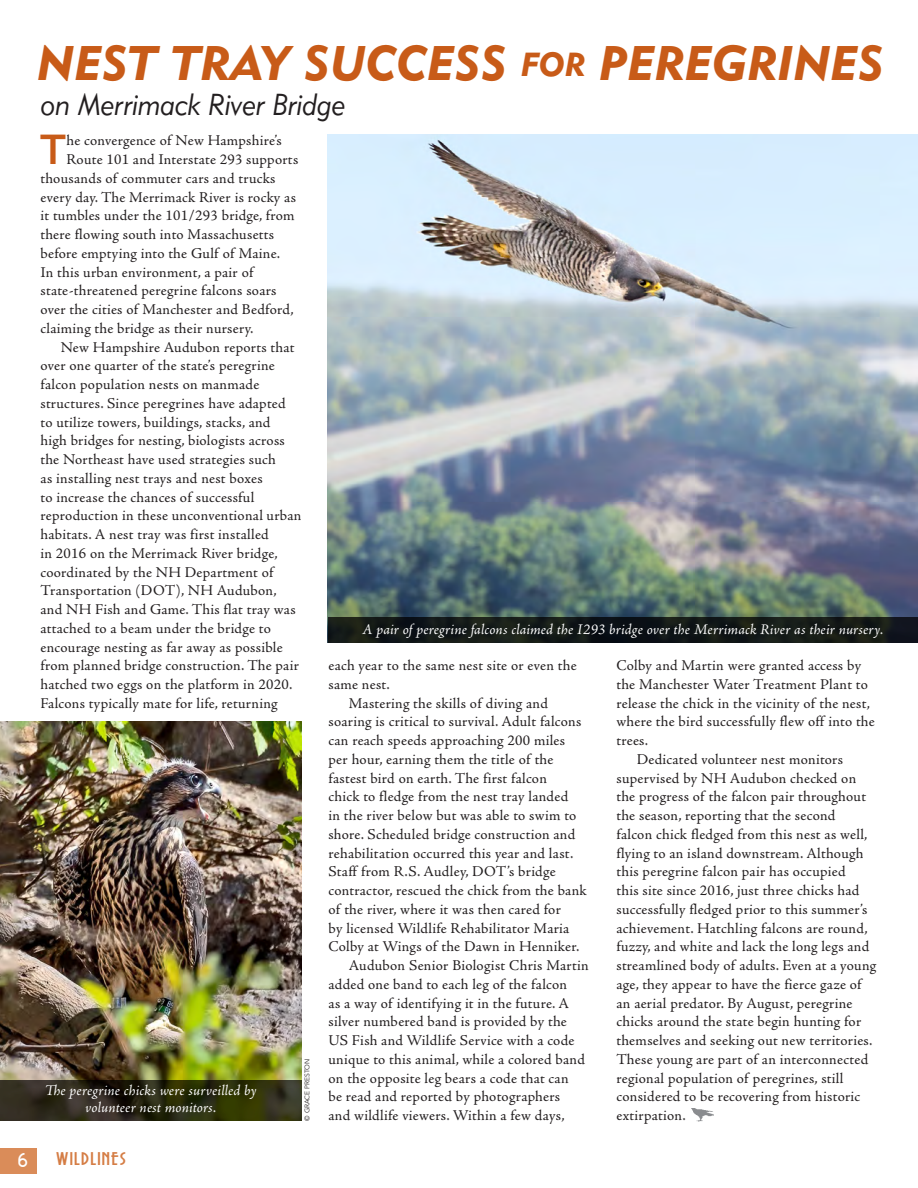
<style>
.page{position:relative;width:918px;height:1188px;background:#fff}
.page>*{position:absolute;margin:0;border:0;box-sizing:border-box;transform-origin:0 0}
.HEADER_2{font:48px "Geometric 415 BT Black Italic A";color:#c85b18}
.Body_Text{font:41.55px "Geometric 415 BT Medium A";color:#c85b18}
.Header_1_Subhead{font:30px "Geometric 415 BT Lite Italic A";color:#231f20;scale:.9 1}
.t1{font:18px "Sierra Madre";color:#fff}
.t2{font:16.5px "Sierra Madre";letter-spacing:.02em;color:#d57d45;scale:1.2 1}
.Body_Text-2{font:15px/18.8px "Adobe Jenson Pro";letter-spacing:.015em;color:#231f20}
.Captions{font:italic 15px "Adobe Jenson Pro";letter-spacing:.005em;color:#fff}
.Photo_Credit{font:6.75px "Avenir Next LT Pro";color:#231f20}
.s1{font-size:33px}
</style>
<div class="page">
<div style="left:0;top:1148px;width:37px;height:25px;background:#da8c59"></div>
<img style="left:328px;top:134px;width:590px;height:483px">
<img style="left:0;top:721px;width:302px;height:359px">
<img style="left:691px;top:1108px;width:23px;height:14px">
<div style="left:299px;top:1054px;width:16px;height:72px;background:#fff"></div>
<div style="left:328px;top:617px;width:590px;height:26px;background:linear-gradient(to right,#131917,#131818)"></div>
<svg style="left:0;top:1080px;width:302px;height:40px;background:#2d2c15"></svg>
<p class="t1" style="left:18px;top:1148px;width:12px">6</p>
<p class="HEADER_2" style="left:38px;top:34px;width:849px">NEST TRAY SUCCESS <span class="s1">FOR</span> PEREGRINES</p>
<p class="Header_1_Subhead" style="left:41px;top:86px;width:340px">on Merrimack River Bridge</p>
<p class="Body_Text" style="left:40px;top:124px;width:27px">T</p>
<p class="Body_Text-2" style="left:66px;top:131px;width:217px">he convergence of New Hampshire’s</p>
<p class="Body_Text-2" style="left:66px;top:150px;width:233px">Route 101 and Interstate 293 supports</p>
<p class="Body_Text-2" style="left:41px;top:169px;width:237px">thousands of commuter cars and trucks</p>
<p class="Body_Text-2" style="left:41px;top:188px;width:257px">every day. The Merrimack River is rocky as</p>
<p class="Body_Text-2" style="left:41px;top:206px;width:256px">it tumbles under the 101/293 bridge, from</p>
<p class="Body_Text-2" style="left:41px;top:225px;width:235px">there flowing south into Massachusetts</p>
<p class="Body_Text-2" style="left:41px;top:244px;width:241px">before emptying into the Gulf of Maine.</p>
<p class="Body_Text-2" style="left:41px;top:263px;width:214px">In this urban environment, a pair of</p>
<p class="Body_Text-2" style="left:41px;top:281px;width:238px">state-threatened peregrine falcons soars</p>
<p class="Body_Text-2" style="left:41px;top:300px;width:255px">over the cities of Manchester and Bedford,</p>
<p class="Body_Text-2" style="left:41px;top:319px;width:214px">claiming the bridge as their nursery.</p>
<p class="Body_Text-2" style="left:41px;top:338px;width:263px;text-indent:20px">New Hampshire Audubon reports that over one quarter of the state’s peregrine falcon population nests on manmade structures. Since peregrines have adapted to utilize towers, buildings, stacks, and<br>high bridges for nesting, biologists across the Northeast have used strategies such<br>as installing nest trays and nest boxes<br>to increase the chances of successful reproduction in these unconventional urban habitats. A nest tray was first installed<br>in 2016 on the Merrimack River bridge, coordinated by the NH Department of Transportation (DOT), NH Audubon, and NH Fish and Game. This flat tray was attached to a beam under the bridge to encourage nesting as far away as possible from planned bridge construction. The pair hatched two eggs on the platform in 2020.<br>Falcons typically mate for life, returning</p>
<p class="Captions" style="left:45px;top:1082px;width:213px">The peregrine chicks were surveilled by</p>
<p class="Captions" style="left:85px;top:1099px;width:132px">volunteer nest monitors.</p>
<p class="t2" style="left:57px;top:1148px;width:61px">WILDLINES</p>
<p class="Photo_Credit" style="left:303px;top:1120px;width:63px;rotate:-90deg">© GRACE PRESTON</p>
<p class="Captions" style="left:362px;top:620px;width:523px">A pair of peregrine falcons claimed the I293 bridge over the Merrimack River as their nursery.</p>
<p class="Body_Text-2" style="left:328px;top:656px;width:250px">each year to the same nest site or even the same nest.</p>
<p class="Body_Text-2" style="left:328px;top:694px;width:260px;text-indent:20px">Mastering the skills of diving and soaring is critical to survival. Adult falcons can reach speeds approaching 200 miles per hour, earning them the title of the fastest bird on earth. The first falcon<br>chick to fledge from the nest tray landed<br>in the river below but was able to swim to shore. Scheduled bridge construction and rehabilitation occurred this year and last.<br>Staff from R.S. Audley, DOT’s bridge contractor, rescued the chick from the bank of the river, where it was then cared for<br>by licensed Wildlife Rehabilitator Maria Colby at Wings of the Dawn in Henniker.</p>
<p class="Body_Text-2" style="left:328px;top:956px;width:262px;text-indent:20px">Audubon Senior Biologist Chris Martin added one band to each leg of the falcon<br>as a way of identifying it in the future. A silver numbered band is provided by the US Fish and Wildlife Service with a code unique to this animal, while a colored band on the opposite leg bears a code that can<br>be read and reported by photographers<br>and wildlife viewers. Within a few days,</p>
<p class="Body_Text-2" style="left:616px;top:656px;width:260px">Colby and Martin were granted access by the Manchester Water Treatment Plant to release the chick in the vicinity of the nest, where the bird successfully flew off into the trees.</p>
<p class="Body_Text-2" style="left:616px;top:750px;width:261px;text-indent:20px">Dedicated volunteer nest monitors supervised by NH Audubon checked on the progress of the falcon pair throughout the season, reporting that the second<br>falcon chick fledged from this nest as well, flying to an island downstream. Although this peregrine falcon pair has occupied<br>this site since 2016, just three chicks had successfully fledged prior to this summer’s achievement. Hatchling falcons are round, fuzzy, and white and lack the long legs and streamlined body of adults. Even at a young age, they appear to have the fierce gaze of an aerial predator. By August, peregrine chicks around the state begin hunting for themselves and seeking out new territories.<br>These young are part of an interconnected regional population of peregrines, still considered to be recovering from historic</p>
<p class="Body_Text-2" style="left:616px;top:1106px;width:71px">extirpation.</p>
</div>
